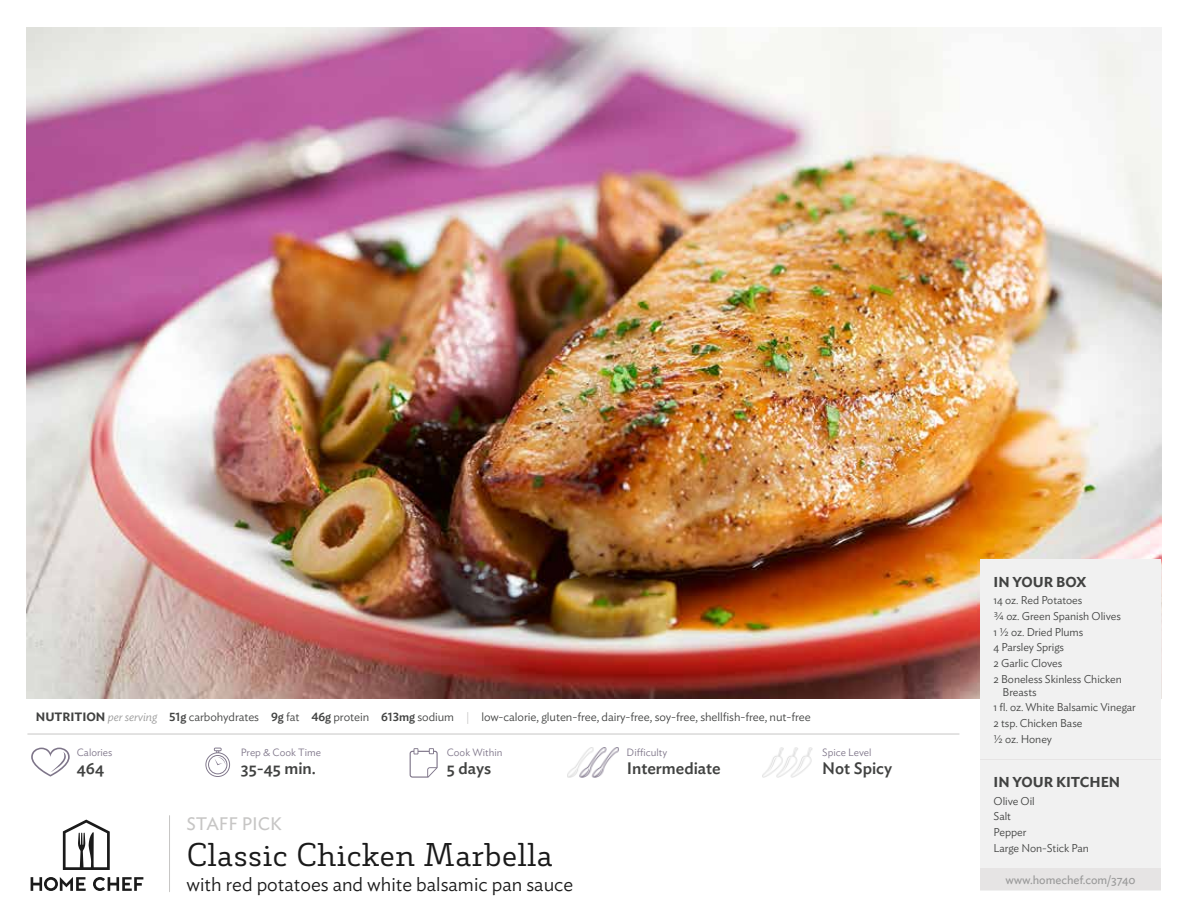
<style>
.page{position:relative;width:1188px;height:918px;background:#fff}
.page>*{position:absolute;margin:0;border:0;box-sizing:border-box;transform-origin:0 0}
.t1{font:31.5px "Decour";color:#1a1a1a}
.t2{font:300 19.5px "Ideal Sans";color:#1a1a1a}
.t3{font:18px "Ideal Sans";color:#c7c6c5}
.t4{font:500 16.5px "Ideal Sans";color:#414241}
.t5{font:600 14.25px "Ideal Sans";letter-spacing:-.005em;color:#414241}
.t6{font:300 12px "Ideal Sans";letter-spacing:-.005em;color:#414241}
.t7{font:12px "Ideal Sans";letter-spacing:-.005em;color:#9a9a9a}
.t8{font:300 11.25px/15.8px "Ideal Sans";letter-spacing:-.005em;color:#414241}
.t9{font:300 10.5px "Ideal Sans";color:#7e7589}
.s1{font-weight:600}
.s2{font-style:italic;color:#9a9a9a}
.s3{font-weight:500}
.s4{color:#c7c6c5}
</style>
<div class="page">
<img style="left:27px;top:27px;width:1134px;height:671px">
<svg style="left:31px;top:877px;width:112px;height:14px"></svg>
<svg style="left:63px;top:820px;width:47px;height:50px"></svg>
<hr style="left:169px;top:816px;width:1px;height:76px;background:#c7c6c5">
<img style="left:567px;top:748px;width:52px;height:30px">
<img style="left:762px;top:748px;width:51px;height:30px">
<div style="left:980px;top:559px;width:181px;height:331px;background:#f1f1f1"></div>
<hr style="left:980px;top:760px;width:181px;height:1px;background:#e6e4e4">
<div style="left:980px;top:869px;width:181px;height:21px;background:#e6e4e4"></div>
<hr style="left:28px;top:734px;width:931px;height:1px;background:#c7c6c5">
<svg style="left:31px;top:748px;width:39px;height:29px"></svg>
<svg style="left:205px;top:748px;width:25px;height:29px"></svg>
<svg style="left:410px;top:748px;width:28px;height:30px"></svg>
<p class="t6" style="left:36px;top:708px;width:776px"><span class="s1">NUTRITION</span> <span class="s2">per serving</span> <span class="s3">51g</span> carbohydrates <span class="s3">9g</span> fat <span class="s3">46g</span> protein <span class="s3">613mg</span> sodium <span class="s4">|</span> low-calorie, gluten-free, dairy-free, soy-free, shellfish-free, nut-free</p>
<p class="t9" style="left:77px;top:744px;width:37px">Calories</p>
<p class="t9" style="left:241px;top:744px;width:82px">Prep &amp; Cook Time</p>
<p class="t9" style="left:447px;top:744px;width:57px">Cook Within</p>
<p class="t9" style="left:627px;top:744px;width:42px">Difficulty</p>
<p class="t9" style="left:822px;top:744px;width:51px">Spice Level</p>
<h3 class="t4" style="left:77px;top:756px;width:29px">464</h3>
<h3 class="t4" style="left:241px;top:756px;width:77px">35-45 min.</h3>
<h3 class="t4" style="left:447px;top:756px;width:46px">5 days</h3>
<h3 class="t4" style="left:627px;top:756px;width:96px">Intermediate</h3>
<h3 class="t4" style="left:822px;top:756px;width:72px">Not Spicy</h3>
<h3 class="t3" style="left:187px;top:810px;width:97px">STAFF PICK</h3>
<h1 class="t1" style="left:187px;top:835px;width:368px">Classic Chicken Marbella</h1>
<h2 class="t2" style="left:187px;top:869px;width:388px">with red potatoes and white balsamic pan sauce</h2>
<p class="t5" style="left:994px;top:571px;width:95px">IN YOUR BOX</p>
<p class="t8" style="left:994px;top:591px;width:130px">14 oz. Red Potatoes<br>¾ oz. Green Spanish Olives<br>1 ½ oz. Dried Plums<br>4 Parsley Sprigs<br>2 Garlic Cloves<br>2 Boneless Skinless Chicken</p>
<p class="t8" style="left:994px;top:683px;width:144px;text-indent:9px">Breasts<br>1 fl. oz. White Balsamic Vinegar<br>2 tsp. Chicken Base<br>½ oz. Honey</p>
<p class="t5" style="left:994px;top:771px;width:128px">IN YOUR KITCHEN</p>
<p class="t8" style="left:994px;top:792px;width:97px">Olive Oil<br>Salt<br>Pepper<br>Large Non-Stick Pan</p>
<p class="t7" style="left:1005px;top:871px;width:132px">www.homechef.com/3740</p>
</div>
